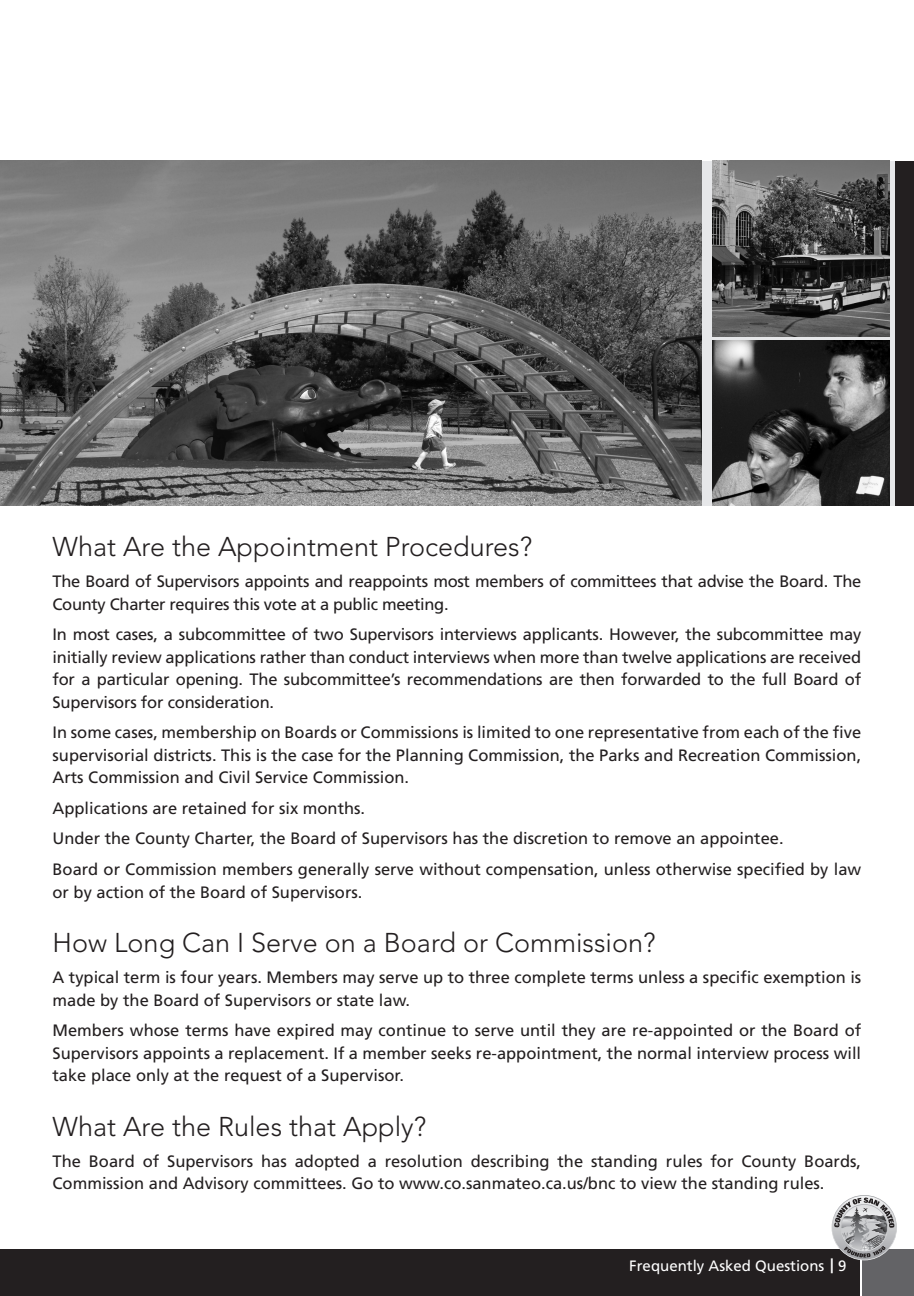
<style>
.page{position:relative;width:914px;height:1296px;background:#fff}
.page>*{position:absolute;margin:0;border:0;box-sizing:border-box;transform-origin:0 0}
.subhead2{font:300 27px "Avenir";color:#231f20}
.Body{font:16.5px/22.5px "Frutiger";color:#231f20;text-align:justify}
.Body-2{font:16.5px/22.5px "Frutiger";letter-spacing:-.02em;color:#231f20}
.t1{font:15px "Frutiger";color:#fff}
.s1{font-size:19.5px}
</style>
<div class="page">
<div style="left:0;top:1249px;width:860px;height:47px;background:#231f20"></div>
<img style="left:0;top:161px;width:702px;height:345px">
<img style="left:713px;top:340px;width:177px;height:166px">
<img style="left:713px;top:161px;width:177px;height:175px">
<div style="left:863px;top:1249px;width:51px;height:47px;background:#636366"></div>
<div style="left:895px;top:161px;width:19px;height:345px;background:#231f20"></div>
<svg style="left:832px;top:1195px;width:65px;height:65px"></svg>
<p class="subhead2" style="left:53px;top:531px;width:481px">What Are the Appointment Procedures?</p>
<p class="Body-2" style="left:53px;top:570px;width:810px">The Board of Supervisors appoints and reappoints most members of committees that advise the Board. The<br>County Charter requires this vote at a public meeting.</p>
<p class="Body" style="left:53px;top:623px;width:810px">In most cases, a subcommittee of two Supervisors interviews applicants. However, the subcommittee may initially review applications rather than conduct interviews when more than twelve applications are received for a particular opening. The subcommittee’s recommendations are then forwarded to the full Board of Supervisors for consideration.</p>
<p class="Body" style="left:53px;top:721px;width:810px">In some cases, membership on Boards or Commissions is limited to one representative from each of the five supervisorial districts. This is the case for the Planning Commission, the Parks and Recreation Commission, Arts Commission and Civil Service Commission.</p>
<p class="Body" style="left:53px;top:797px;width:314px">Applications are retained for six months.</p>
<p class="Body" style="left:53px;top:827px;width:733px">Under the County Charter, the Board of Supervisors has the discretion to remove an appointee.</p>
<p class="Body" style="left:53px;top:858px;width:810px">Board or Commission members generally serve without compensation, unless otherwise specified by law or by action of the Board of Supervisors.</p>
<p class="subhead2" style="left:53px;top:927px;width:605px">How Long Can I Serve on a Board or Commission?</p>
<p class="Body" style="left:53px;top:966px;width:810px">A typical term is four years. Members may serve up to three complete terms unless a specific exemption is made by the Board of Supervisors or state law.</p>
<p class="Body" style="left:53px;top:1019px;width:810px">Members whose terms have expired may continue to serve until they are re-appointed or the Board of Supervisors appoints a replacement. If a member seeks re-appointment, the normal interview process will take place only at the request of a Supervisor.</p>
<p class="subhead2" style="left:53px;top:1111px;width:375px">What Are the Rules that Apply?</p>
<p class="Body" style="left:53px;top:1149px;width:810px">The Board of Supervisors has adopted a resolution describing the standing rules for County Boards,<br>Commission and Advisory committees. Go to www.co.sanmateo.ca.us/bnc to view the standing rules.</p>
<p class="t1" style="left:629px;top:1257px;width:219px">Frequently Asked Questions <span class="s1">|</span> 9</p>
</div>
